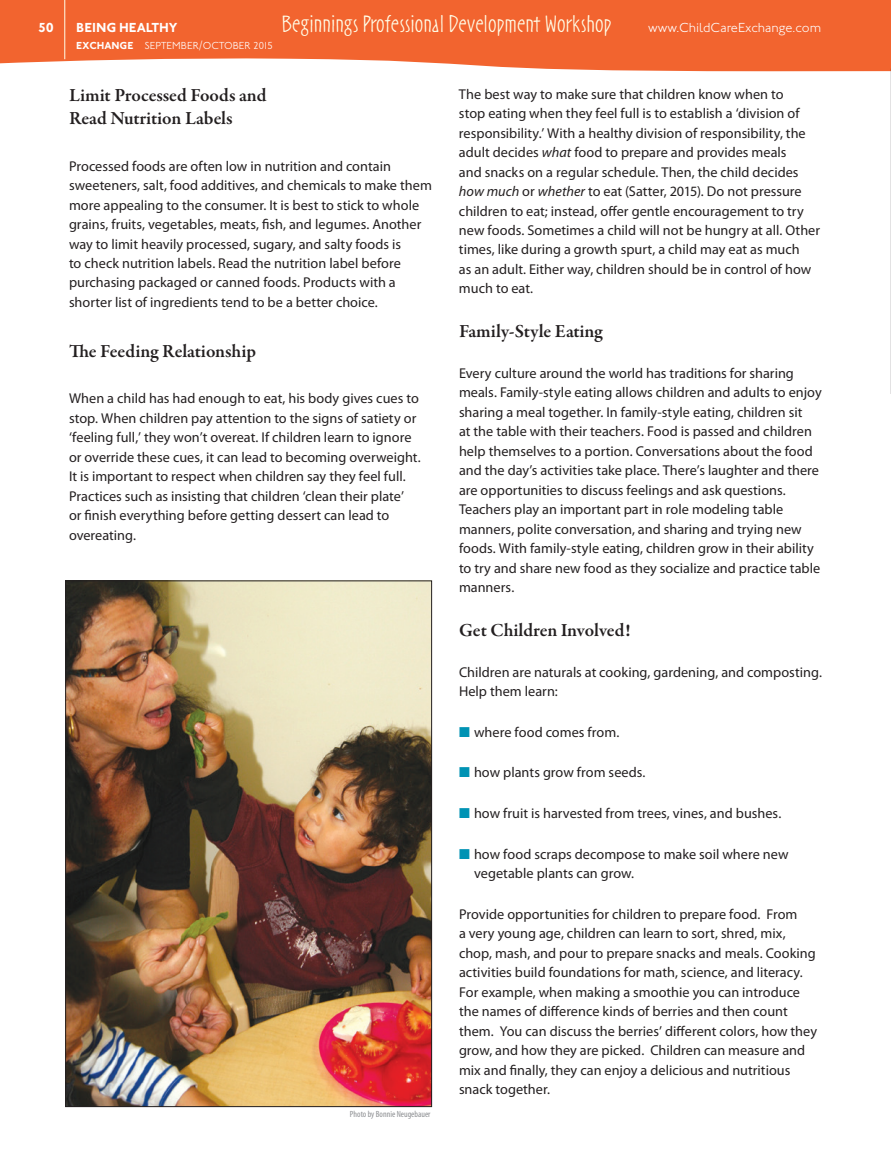
<style>
.page{position:relative;width:891px;height:1161px;background:#fff}
.page>*{position:absolute;margin:0;border:0;box-sizing:border-box;transform-origin:0 0}
.t1{font:300 24.75px "Noovo ITC";color:#fffde7}
.t2{font:600 18.75px/22.5px "Garamond Premr Pro";color:#231f20}
.t3{font:14.25px/19.5px "Myriad Pro";color:#231f20}
.t4{font:300 13.5px "Johnston ITC";color:#fff}
.t5{font:700 13.5px "Johnston ITC";color:#fff}
.t6{font:300 10.5px "Johnston ITC";color:#fff}
.t7{font:condensed 9px "Myriad Pro";color:#8d8f92}
.s1{font-weight:700}
.s2{font-style:italic}
.s3{color:#0093b4}
</style>
<div class="page">
<svg style="left:0;top:0;width:890px;height:71px;fill:#f2642f"></svg>
<hr style="left:64px;top:0;width:1px;height:59px;background:#fffde7">
<img style="left:67px;top:582px;width:363px;height:523px">
<svg style="left:890px;top:0;width:1px;height:394px"></svg>
<p class="t5" style="left:38px;top:19px;width:17px">50</p>
<p class="t5" style="left:76px;top:19px;width:103px">BEING HEALTHY</p>
<h1 class="t1" style="left:282px;top:9px;width:332px">Beginnings Professional Development Workshop</h1>
<p class="t4" style="left:648px;top:20px;width:175px">www.ChildCareExchange.com</p>
<p class="t6" style="left:76px;top:39px;width:198px"><span class="s1">EXCHANGE</span> SEPTEMBER/OCTOBER 2015</p>
<h2 class="t2" style="left:69px;top:85px;width:199px">Limit Processed Foods and<br>Read Nutrition Labels</h2>
<p class="t3" style="left:69px;top:156px;width:364px">Processed foods are often low in nutrition and contain sweeteners, salt, food additives, and chemicals to make them more appealing to the consumer. It is best to stick to whole grains, fruits, vegetables, meats, fish, and legumes. Another way to limit heavily processed, sugary, and salty foods is<br>to check nutrition labels. Read the nutrition label before purchasing packaged or canned foods. Products with a shorter list of ingredients tend to be a better choice.</p>
<h2 class="t2" style="left:69px;top:340px;width:189px">The Feeding Relationship</h2>
<p class="t3" style="left:69px;top:388px;width:353px">When a child has had enough to eat, his body gives cues to stop. When children pay attention to the signs of satiety or ‘feeling full,’ they won’t overeat. If children learn to ignore or override these cues, it can lead to becoming overweight.<br>It is important to respect when children say they feel full.<br>Practices such as insisting that children ‘clean their plate’<br>or finish everything before getting dessert can lead to overeating.</p>
<p class="t3" style="left:459px;top:84px;width:363px">The best way to make sure that children know when to<br>stop eating when they feel full is to establish a ‘division of responsibility.’ With a healthy division of responsibility, the adult decides <span class="s2">what</span> food to prepare and provides meals<br>and snacks on a regular schedule. Then, the child decides <span class="s2">how much</span> or <span class="s2">whether</span> to eat (Satter, 2015). Do not pressure children to eat; instead, offer gentle encouragement to try new foods. Sometimes a child will not be hungry at all. Other times, like during a growth spurt, a child may eat as much<br>as an adult. Either way, children should be in control of how much to eat.</p>
<h2 class="t2" style="left:459px;top:320px;width:145px">Family-Style Eating</h2>
<p class="t3" style="left:459px;top:363px;width:364px">Every culture around the world has traditions for sharing meals. Family-style eating allows children and adults to enjoy sharing a meal together. In family-style eating, children sit<br>at the table with their teachers. Food is passed and children help themselves to a portion. Conversations about the food and the day’s activities take place. There’s laughter and there are opportunities to discuss feelings and ask questions.<br>Teachers play an important part in role modeling table manners, polite conversation, and sharing and trying new foods. With family-style eating, children grow in their ability to try and share new food as they socialize and practice table manners.</p>
<h2 class="t2" style="left:459px;top:619px;width:173px">Get Children Involved!</h2>
<p class="t3" style="left:459px;top:662px;width:365px">Children are naturals at cooking, gardening, and composting.<br>Help them learn:</p>
<p class="t3" style="left:459px;top:722px;width:162px"><span class="s3">■</span> where food comes from.</p>
<p class="t3" style="left:459px;top:763px;width:188px"><span class="s3">■</span> how plants grow from seeds.</p>
<p class="t3" style="left:459px;top:803px;width:324px"><span class="s3">■</span> how fruit is harvested from trees, vines, and bushes.</p>
<p class="t3" style="left:474px;top:844px;width:316px;text-indent:-15px"><span class="s3">■</span> how food scraps decompose to make soil where new vegetable plants can grow.</p>
<p class="t3" style="left:459px;top:904px;width:360px">Provide opportunities for children to prepare food. From<br>a very young age, children can learn to sort, shred, mix, chop, mash, and pour to prepare snacks and meals. Cooking activities build foundations for math, science, and literacy.<br>For example, when making a smoothie you can introduce the names of difference kinds of berries and then count them. You can discuss the berries’ different colors, how they grow, and how they are picked. Children can measure and mix and finally, they can enjoy a delicious and nutritious snack together.</p>
<p class="t7" style="left:350px;top:1108px;width:82px">Photo by Bonnie Neugebauer</p>
</div>
